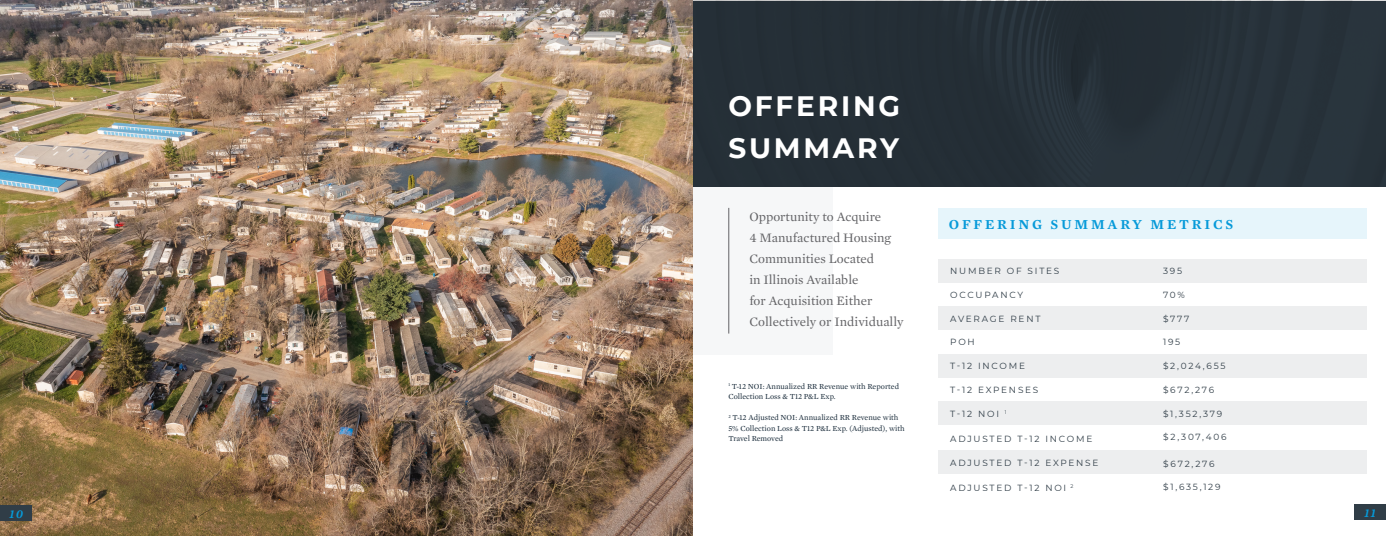
<style>
.page{position:relative;width:1386px;height:536px;background:#fff}
.page>*{position:absolute;margin:0;border:0;box-sizing:border-box;transform-origin:0 0}
.t1{font:700 28px "Montserrat";letter-spacing:.1em;color:#fff}
.t2{font:600 14px "Mercury Text G1";letter-spacing:.2em;color:#069ad9}
.t3{font:13.12px/21px "Mercury Text G1";color:#636366}
.t4{font:italic 600 12.25px "Mercury Text G1";color:#069ad9}
.t5{font:8.92px "Montserrat";letter-spacing:.2em;color:#303d47}
.t6{font:7.88px/10.5px "Mercury Text G1";color:#172938}
</style>
<div class="page">
<img style="left:1px;top:0;width:692px;height:535px">
<div style="left:693px;top:187px;width:140px;height:167px;background:#f6f7f8"></div>
<div style="left:693px;top:1px;width:693px;height:185px;background:#252f37"></div>
<div style="left:938px;top:208px;width:429px;height:31px;background:#e6f5fb"></div>
<div style="left:938px;top:258px;width:429px;height:24px;background:#edeeef"></div>
<div style="left:938px;top:353px;width:429px;height:24px;background:#edeeef"></div>
<div style="left:938px;top:306px;width:429px;height:24px;background:#edeeef"></div>
<div style="left:938px;top:401px;width:429px;height:24px;background:#edeeef"></div>
<hr style="left:729px;top:208px;width:1px;height:125px;background:#636366">
<div style="left:938px;top:450px;width:429px;height:23px;background:#edeeef"></div>
<div style="left:1354px;top:504px;width:32px;height:15px;background:#303d47"></div>
<div style="left:0;top:505px;width:32px;height:15px;background:#303d47"></div>
<p class="t1" style="left:728px;top:85px;width:173px">OFFERING</p>
<p class="t1" style="left:728px;top:127px;width:172px">SUMMARY</p>
<p class="t3" style="left:749px;top:205px;width:156px">Opportunity to Acquire<br>4 Manufactured Housing<br>Communities Located<br>in Illinois Available<br>for Acquisition Either<br>Collectively or Individually</p>
<p class="t6" style="left:728px;top:380px;width:172px"><sup>1</sup> T-12 NOI: Annualized RR Revenue with Reported<br>Collection Loss &amp; T12 P&amp;L Exp.</p>
<p class="t6" style="left:728px;top:412px;width:178px"><sup>2</sup> T-12 Adjusted NOI: Annualized RR Revenue with<br>5% Collection Loss &amp; T12 P&amp;L Exp. (Adjusted), with<br>Travel Removed</p>
<p class="t2" style="left:949px;top:214px;width:286px">OFFERING SUMMARY METRICS</p>
<p class="t5" style="left:950px;top:265px;width:111px">NUMBER OF SITES</p>
<p class="t5" style="left:1163px;top:265px;width:21px">395</p>
<p class="t5" style="left:950px;top:288px;width:74px">OCCUPANCY</p>
<p class="t5" style="left:1163px;top:288px;width:23px">70%</p>
<p class="t5" style="left:950px;top:312px;width:92px">AVERAGE RENT</p>
<p class="t5" style="left:950px;top:336px;width:26px">POH</p>
<p class="t5" style="left:950px;top:359px;width:76px">T-12 INCOME</p>
<p class="t5" style="left:1163px;top:312px;width:28px">$777</p>
<p class="t5" style="left:1163px;top:359px;width:64px">$2,024,655</p>
<p class="t5" style="left:1163px;top:336px;width:19px">195</p>
<p class="t5" style="left:950px;top:383px;width:90px">T-12 EXPENSES</p>
<p class="t5" style="left:1163px;top:383px;width:53px">$672,276</p>
<p class="t5" style="left:950px;top:407px;width:58px">T-12 NOI <sup>1</sup></p>
<p class="t5" style="left:950px;top:432px;width:144px">ADJUSTED T-12 INCOME</p>
<p class="t5" style="left:950px;top:456px;width:150px">ADJUSTED T-12 EXPENSE</p>
<p class="t5" style="left:1163px;top:407px;width:61px">$1,352,379</p>
<p class="t5" style="left:1163px;top:430px;width:65px">$2,307,406</p>
<p class="t5" style="left:1163px;top:457px;width:53px">$672,276</p>
<p class="t5" style="left:950px;top:481px;width:125px">ADJUSTED T-12 NOI <sup>2</sup></p>
<p class="t5" style="left:1163px;top:480px;width:59px">$1,635,129</p>
<h3 class="t4" style="left:9px;top:504px;width:15px">10</h3>
<h3 class="t4" style="left:1365px;top:503px;width:13px">11</h3>
</div>
